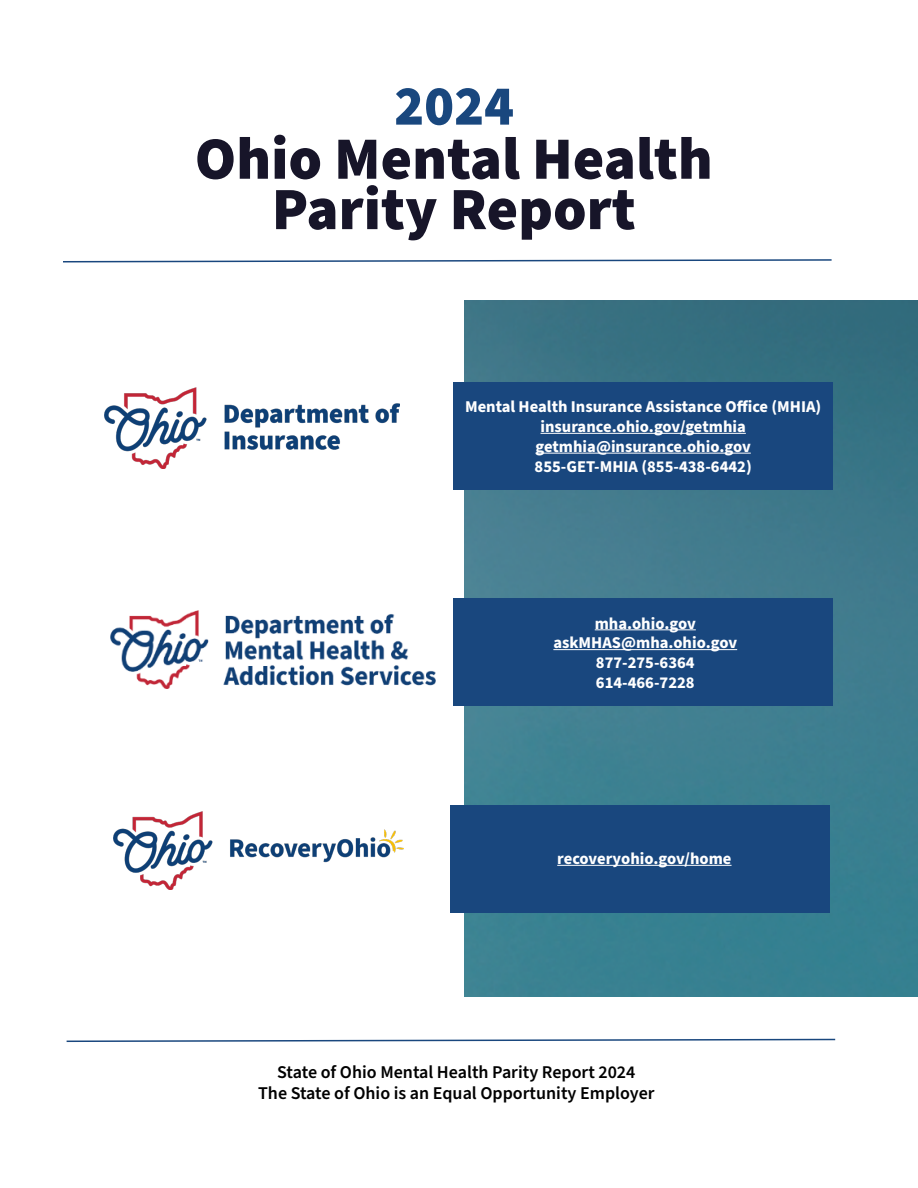
<style>
.page{position:relative;width:918px;height:1188px;background:#fff}
.page>*{position:absolute;margin:0;border:0;box-sizing:border-box;transform-origin:0 0}
.t1{font:900 60px/50.4px "Source Sans Pro";color:#171529;text-align:center}
.t2{font:900 56.55px "Source Sans Pro";color:#19477e}
.t3{font:600 18px/21.6px "Source Sans Pro";color:#000;text-align:center}
.t4{font:700 16.5px/19.8px "Source Sans Pro";color:#fff;text-align:center}
</style>
<div class="page">
<img style="left:110px;top:598px;width:344px;height:108px">
<img style="left:464px;top:300px;width:454px;height:697px">
<svg style="left:66px;top:1038px;width:770px;height:4px"></svg>
<img style="left:113px;top:811px;width:290px;height:79px">
<img style="left:104px;top:388px;width:295px;height:81px">
<div style="left:454px;top:382px;width:379px;height:108px;background:#19477e"></div>
<div style="left:450px;top:806px;width:380px;height:108px;background:#19477e"></div>
<div style="left:454px;top:598px;width:379px;height:108px;background:#19477e"></div>
<hr style="left:541px;top:433px;width:205px;height:1px;background:#fff">
<hr style="left:536px;top:453px;width:215px;height:1px;background:#fff">
<hr style="left:595px;top:629px;width:101px;height:1px;background:#fff">
<hr style="left:553px;top:649px;width:184px;height:1px;background:#fff">
<hr style="left:557px;top:865px;width:175px;height:1px;background:#fff">
<svg style="left:63px;top:259px;width:769px;height:4px"></svg>
<h2 class="t2" style="left:394px;top:67px;width:121px">2024</h2>
<h1 class="t1" style="left:195px;top:135px;width:520px">Ohio Mental Health<br>Parity Report</h1>
<p class="t4" style="left:465px;top:397px;width:358px">Mental Health Insurance Assistance Office (MHIA) insurance.ohio.gov/getmhia getmhia@insurance.ohio.gov<br>855-GET-MHIA (855-438-6442)</p>
<p class="t4" style="left:553px;top:614px;width:185px">mha.ohio.gov askMHAS@mha.ohio.gov<br>877-275-6364<br>614-466-7228</p>
<p class="t4" style="left:557px;top:849px;width:176px">recoveryohio.gov/home</p>
<p class="t3" style="left:258px;top:1062px;width:398px">State of Ohio Mental Health Parity Report 2024<br>The State of Ohio is an Equal Opportunity Employer</p>
</div>
